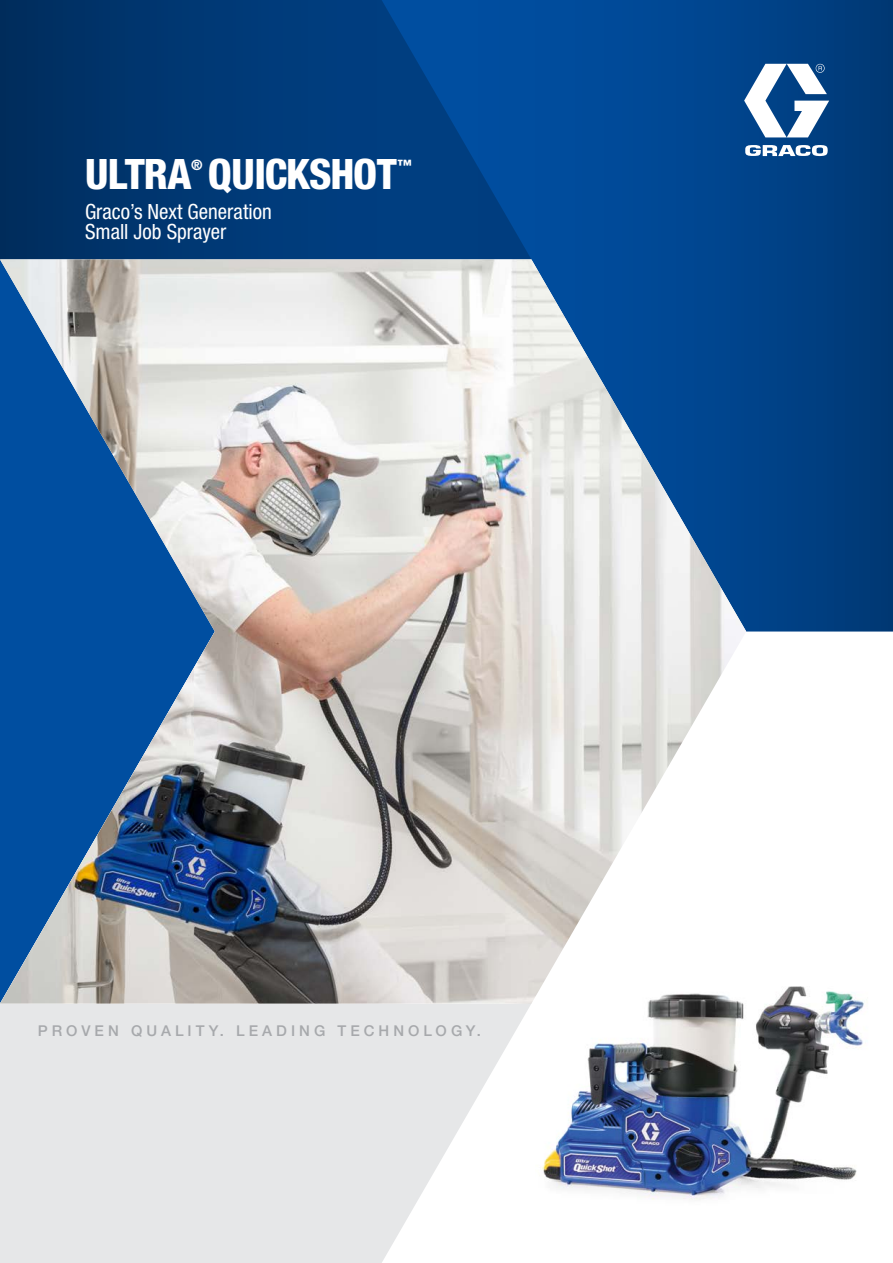
<style>
.page{position:relative;width:893px;height:1263px;background:#fff}
.page>*{position:absolute;margin:0;border:0;box-sizing:border-box;transform-origin:0 0}
.t1{font:800 condensed 42px "Helvetica Neue LTW1 G";letter-spacing:-.03em;color:#fff}
.t2{font:condensed 21px/19.5px "Helvetica Neue LTW1 G";color:#fff}
.t3{font:500 14.85px "Helvetica Neue LTW1 G";letter-spacing:.27em;color:#a7a9ac}
.t4{font:800 condensed 14.4px "Helvetica Neue LTW1 G";color:#fff}
</style>
<div class="page">
<img style="left:542px;top:1003px;width:322px;height:197px">
<svg style="left:746px;top:0;width:147px;height:631px;background:#003d7f"></svg>
<svg style="left:0;top:0;width:746px;height:259px;background:#003f81"></svg>
<svg style="left:0;top:1003px;width:531px;height:260px;background:#e9eaeb"></svg>
<img style="left:0;top:259px;width:746px;height:744px">
<svg style="left:744px;top:63px;width:85px;height:74px"></svg>
<svg style="left:745px;top:145px;width:83px;height:11px"></svg>
<h1 class="t1" style="left:85px;top:148px;width:314px">ULTRA QUICKSHOT</h1>
<p class="t4" style="left:191px;top:156px;width:13px">®</p>
<p class="t4" style="left:398px;top:156px;width:16px">™</p>
<p class="t2" style="left:85px;top:202px;width:188px">Graco’s Next Generation<br>Small Job Sprayer</p>
<p class="t3" style="left:38px;top:1021px;width:445px">PROVEN QUALITY. LEADING TECHNOLOGY.</p>
</div>
